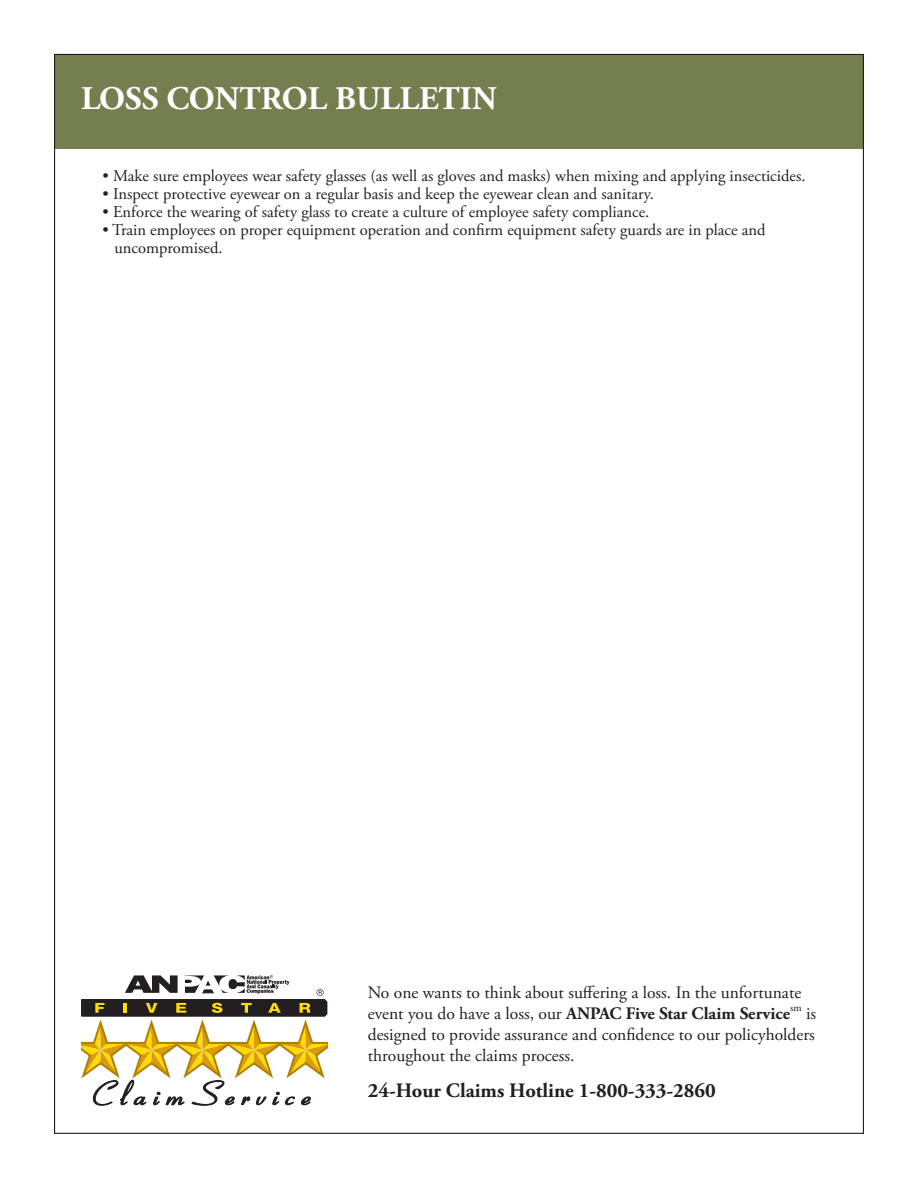
<style>
.page{position:relative;width:918px;height:1188px;background:#fff}
.page>*{position:absolute;margin:0;border:0;box-sizing:border-box;transform-origin:0 0}
.t1{font:700 33px "Adobe Garamond Pro";color:#fff}
.t2{font:700 20.4px "Adobe Garamond Pro";color:#231f20}
.t3{font:17.55px/21px "Adobe Garamond Pro";color:#231f20}
.t4{font:16.5px/18px "Adobe Garamond Pro";color:#231f20}
.s1{font-weight:700}
</style>
<div class="page">
<div style="left:55px;top:55px;width:808px;height:94px;background:#757e4f"></div>
<svg style="left:81px;top:975px;width:246px;height:130px"></svg>
<h1 class="t1" style="left:81px;top:79px;width:417px">LOSS CONTROL BULLETIN</h1>
<p class="t4" style="left:103px;top:168px;width:705px">• Make sure employees wear safety glasses (as well as gloves and masks) when mixing and applying insecticides.</p>
<p class="t4" style="left:103px;top:186px;width:553px">• Inspect protective eyewear on a regular basis and keep the eyewear clean and sanitary.</p>
<p class="t4" style="left:103px;top:204px;width:548px">• Enforce the wearing of safety glass to create a culture of employee safety compliance.</p>
<p class="t4" style="left:115px;top:222px;width:653px;text-indent:-12px">• Train employees on proper equipment operation and confirm equipment safety guards are in place and uncompromised.</p>
<p class="t3" style="left:368px;top:982px;width:450px">No one wants to think about suffering a loss. In the unfortunate event you do have a loss, our <span class="s1">ANPAC Five Star Claim Service</span><sup>sm</sup> is designed to provide assurance and confidence to our policyholders throughout the claims process.</p>
<p class="t2" style="left:368px;top:1079px;width:349px">24-Hour Claims Hotline 1-800-333-2860</p>
</div>
